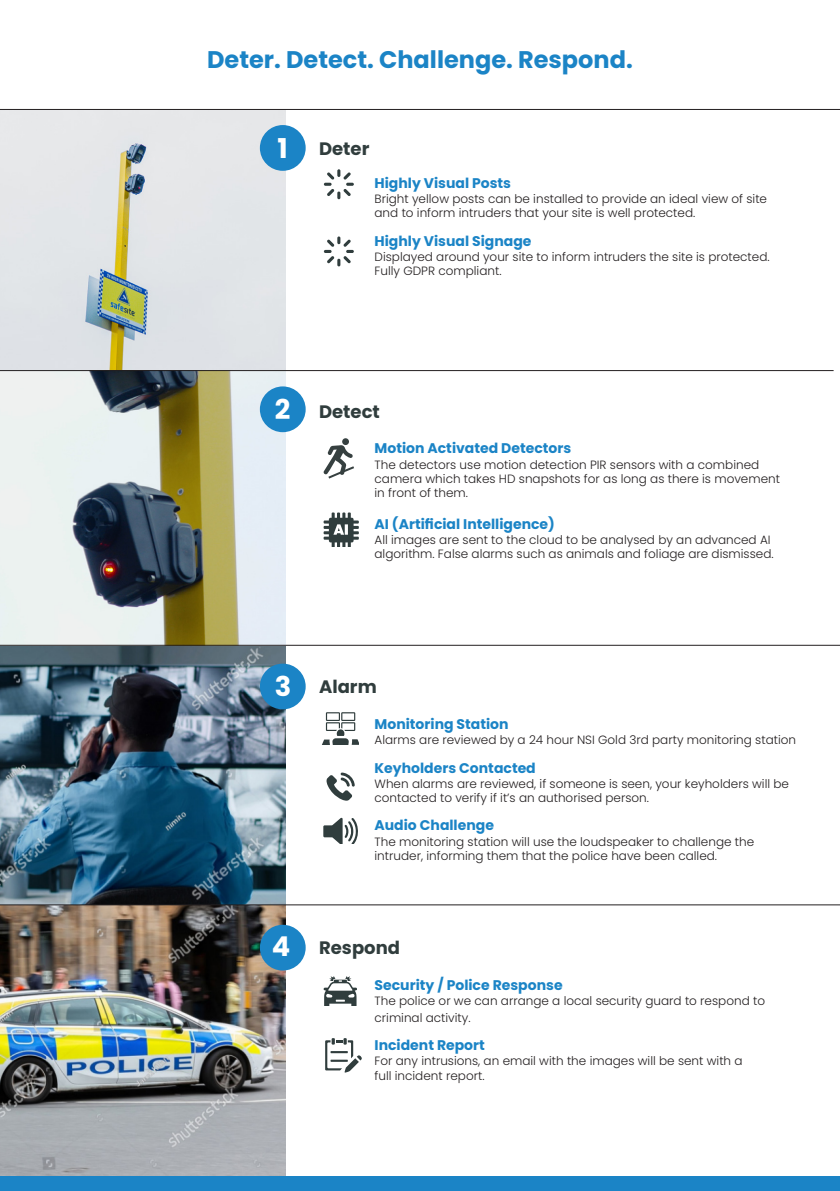
<style>
.page{position:relative;width:840px;height:1191px;background:#fff}
.page>*{position:absolute;margin:0;border:0;box-sizing:border-box;transform-origin:0 0}
.Body_Text{font:700 27.2px "Poppins";color:#fff}
.Body_Text-2{font:700 24px "Poppins";color:#1b84c6}
.Body_Text-3{font:700 18px "Poppins";color:#303d3d}
.Body_Text-4{font:700 14px "Poppins";color:#1b84c6}
.Body_Text-5{font:300 12px/14.4px "Poppins";color:#231f20}
</style>
<div class="page">
<img style="left:0;top:110px;width:285px;height:1066px">
<svg style="left:324px;top:169px;width:29px;height:30px"></svg>
<svg style="left:324px;top:236px;width:29px;height:30px"></svg>
<svg style="left:323px;top:438px;width:31px;height:40px"></svg>
<svg style="left:323px;top:512px;width:35px;height:34px"></svg>
<svg style="left:322px;top:712px;width:36px;height:33px"></svg>
<svg style="left:326px;top:772px;width:28px;height:28px"></svg>
<svg style="left:323px;top:818px;width:34px;height:25px"></svg>
<svg style="left:323px;top:976px;width:34px;height:30px"></svg>
<svg style="left:325px;top:1038px;width:36px;height:34px"></svg>
<div style="left:0;top:1176px;width:839px;height:15px;background:#1b84c6"></div>
<div style="left:260px;top:663px;width:45px;height:46px;background:#1b84c6;border-radius:50%"></div>
<div style="left:260px;top:924px;width:45px;height:46px;background:#1b84c6;border-radius:50%"></div>
<div style="left:260px;top:386px;width:45px;height:46px;background:#1b84c6;border-radius:50%"></div>
<hr style="left:0;top:109px;width:839px;height:1px;background:#231f20">
<hr style="left:0;top:370px;width:833px;height:1px;background:#231f20">
<hr style="left:0;top:645px;width:839px;height:1px;background:#231f20">
<hr style="left:0;top:904px;width:839px;height:1px;background:#231f20">
<div style="left:260px;top:125px;width:45px;height:46px;background:#1b84c6;border-radius:50%"></div>
<p class="Body_Text-2" style="left:207px;top:45px;width:427px">Deter. Detect. Challenge. Respond.</p>
<p class="Body_Text" style="left:277px;top:133px;width:12px">1</p>
<p class="Body_Text-3" style="left:319px;top:138px;width:52px">Deter</p>
<p class="Body_Text-4" style="left:374px;top:175px;width:138px">Highly Visual Posts</p>
<p class="Body_Text-5" style="left:374px;top:192px;width:394px">Bright yellow posts can be installed to provide an ideal view of site and to inform intruders that your site is well protected.</p>
<p class="Body_Text-4" style="left:374px;top:232px;width:158px">Highly Visual Signage</p>
<p class="Body_Text-5" style="left:374px;top:249px;width:396px">Displayed around your site to inform intruders the site is protected.<br>Fully GDPR compliant.</p>
<p class="Body_Text" style="left:274px;top:394px;width:17px">2</p>
<p class="Body_Text-3" style="left:319px;top:401px;width:62px">Detect</p>
<p class="Body_Text-4" style="left:374px;top:440px;width:198px">Motion Activated Detectors</p>
<p class="Body_Text-5" style="left:374px;top:457px;width:407px">The detectors use motion detection PIR sensors with a combined camera which takes HD snapshots for as long as there is movement in front of them.</p>
<p class="Body_Text-4" style="left:374px;top:515px;width:182px">AI (Artificial Intelligence)</p>
<p class="Body_Text-5" style="left:374px;top:532px;width:400px">All images are sent to the cloud to be analysed by an advanced AI algorithm. False alarms such as animals and foliage are dismissed.</p>
<p class="Body_Text" style="left:274px;top:671px;width:18px">3</p>
<p class="Body_Text" style="left:272px;top:931px;width:20px">4</p>
<p class="Body_Text-3" style="left:319px;top:676px;width:59px">Alarm</p>
<p class="Body_Text-4" style="left:374px;top:716px;width:135px">Monitoring Station</p>
<p class="Body_Text-5" style="left:374px;top:733px;width:423px">Alarms are reviewed by a 24 hour NSI Gold 3rd party monitoring station</p>
<p class="Body_Text-4" style="left:374px;top:759px;width:163px">Keyholders Contacted</p>
<p class="Body_Text-5" style="left:374px;top:776px;width:416px">When alarms are reviewed, if someone is seen, your keyholders will be contacted to verify if it’s an authorised person.</p>
<p class="Body_Text-4" style="left:374px;top:817px;width:121px">Audio Challenge</p>
<p class="Body_Text-5" style="left:374px;top:834px;width:381px">The monitoring station will use the loudspeaker to challenge the intruder, informing them that the police have been called.</p>
<p class="Body_Text-3" style="left:319px;top:937px;width:82px">Respond</p>
<p class="Body_Text-4" style="left:374px;top:976px;width:189px">Security / Police Response</p>
<p class="Body_Text-5" style="left:374px;top:992px;width:392px;line-height:16.8px">The police or we can arrange a local security guard to respond to criminal activity.</p>
<p class="Body_Text-4" style="left:374px;top:1037px;width:112px">Incident Report</p>
<p class="Body_Text-5" style="left:374px;top:1054px;width:369px">For any intrusions, an email with the images will be sent with a full incident report.</p>
</div>
